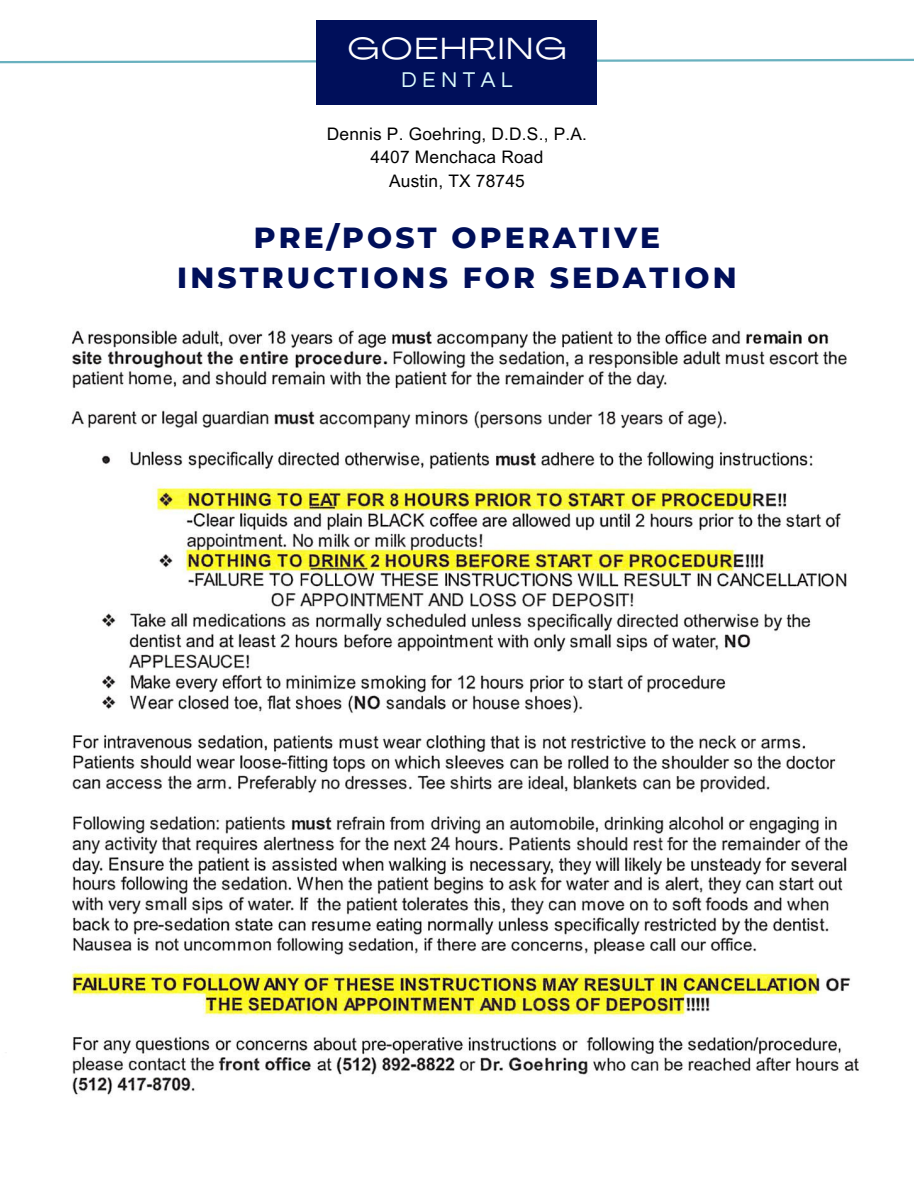
<style>
.page{position:relative;width:914px;height:1187px;background:#fff}
.page>*{position:absolute;margin:0;border:0;box-sizing:border-box;transform-origin:0 0}
.t1{font:30.15px "Agrandir Grand";letter-spacing:.09em;color:#fff}
.t2{font:800 29.7px/40.5px "Montserrat";letter-spacing:.105em;color:#000f5a;text-align:center}
.t3{font:22.2px "Questrial";letter-spacing:.245em;color:#ddfdfe}
.t4{font:17.25px "Arial MT Pro";letter-spacing:.01em;color:#000}
</style>
<div class="page">
<img style="left:71px;top:330px;width:788px;height:765px">
<svg style="left:0;top:58px;width:914px;height:6px"></svg>
<div style="left:316px;top:20px;width:281px;height:84px;background:#000f5a"></div>
<p class="t1" style="left:348px;top:37px;width:220px">GOEHRING</p>
<p class="t3" style="left:401px;top:68px;width:113px">DENTAL</p>
<p class="t4" style="left:327px;top:127px;width:261px">Dennis P. Goehring, D.D.S., P.A.</p>
<p class="t4" style="left:370px;top:151px;width:174px">4407 Menchaca Road</p>
<p class="t4" style="left:389px;top:175px;width:137px">Austin, TX 78745</p>
<p class="t2" style="left:177px;top:217px;width:561px">PRE/POST OPERATIVE<br>INSTRUCTIONS FOR SEDATION</p>
</div>
